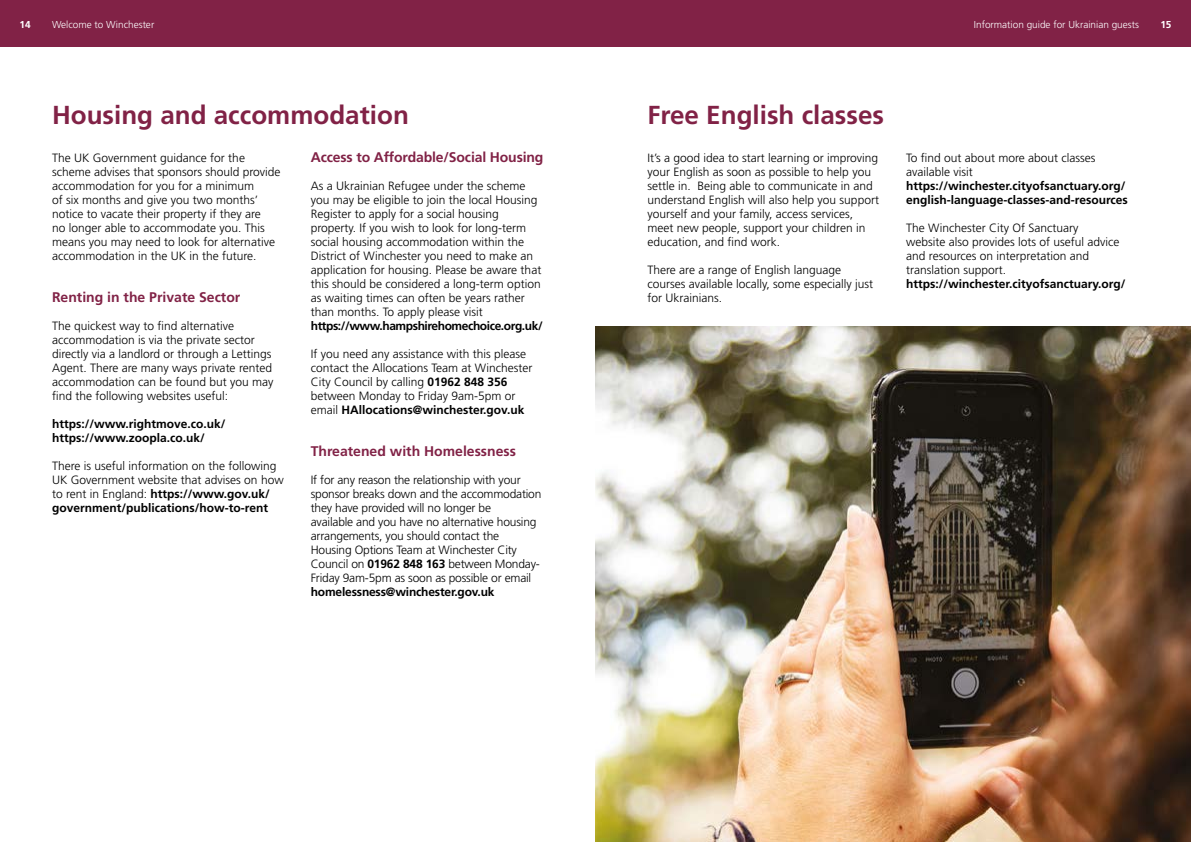
<style>
.page{position:relative;width:1191px;height:842px;background:#fff}
.page>*{position:absolute;margin:0;border:0;box-sizing:border-box;transform-origin:0 0}
.t1{font:700 26px "Frutiger";color:#812246}
.t2{font:700 14px "Frutiger";color:#812246}
.t3{font:300 12px/14px "Frutiger";color:#000}
.t4{font:700 12px/14px "Frutiger";color:#000}
.t5{font:700 12px "Frutiger";letter-spacing:-.035em;color:#000}
.t6{font:300 10px "Frutiger";color:#fff}
.t7{font:700 10px "Frutiger";color:#fff}
.s1{font-weight:700}
</style>
<div class="page">
<div style="left:0;top:0;width:1191px;height:47px;background:#812246"></div>
<img style="left:595px;top:327px;width:596px;height:515px">
<p class="t7" style="left:20px;top:19px;width:13px">14</p>
<p class="t6" style="left:52px;top:19px;width:104px">Welcome to Winchester</p>
<p class="t6" style="left:974px;top:19px;width:167px">Information guide for Ukrainian guests</p>
<p class="t7" style="left:1160px;top:19px;width:13px">15</p>
<h1 class="t1" style="left:52px;top:100px;width:358px">Housing and accommodation</h1>
<h1 class="t1" style="left:647px;top:100px;width:238px">Free English classes</h1>
<p class="t3" style="left:52px;top:151px;width:230px">The UK Government guidance for the scheme advises that sponsors should provide accommodation for you for a minimum<br>of six months and give you two months’ notice to vacate their property if they are<br>no longer able to accommodate you. This means you may need to look for alternative accommodation in the UK in the future.</p>
<p class="t2" style="left:52px;top:289px;width:190px">Renting in the Private Sector</p>
<p class="t3" style="left:52px;top:319px;width:223px">The quickest way to find alternative accommodation is via the private sector directly via a landlord or through a Lettings Agent. There are many ways private rented accommodation can be found but you may find the following websites useful:</p>
<p class="t4" style="left:52px;top:417px;width:175px">https://www.rightmove.co.uk/ https://www.zoopla.co.uk/</p>
<p class="t3" style="left:52px;top:459px;width:233px">There is useful information on the following UK Government website that advises on how to rent in England: <span class="s1">https://www.gov.uk/ government/publications/how-to-rent</span></p>
<p class="t2" style="left:311px;top:149px;width:234px">Access to Affordable/Social Housing</p>
<p class="t3" style="left:311px;top:179px;width:232px">As a Ukrainian Refugee under the scheme you may be eligible to join the local Housing Register to apply for a social housing property. If you wish to look for long-term social housing accommodation within the District of Winchester you need to make an application for housing. Please be aware that this should be considered a long-term option as waiting times can often be years rather than months. To apply please visit</p>
<p class="t5" style="left:311px;top:319px;width:233px">https://www.hampshirehomechoice.org.uk/</p>
<p class="t3" style="left:311px;top:347px;width:223px">If you need any assistance with this please contact the Allocations Team at Winchester City Council by calling <span class="s1">01962 848 356 </span>between Monday to Friday 9am-5pm or email <span class="s1">HAllocations@winchester.gov.uk</span></p>
<p class="t2" style="left:311px;top:443px;width:207px">Threatened with Homelessness</p>
<p class="t3" style="left:311px;top:473px;width:232px">If for any reason the relationship with your sponsor breaks down and the accommodation they have provided will no longer be<br>available and you have no alternative housing arrangements, you should contact the Housing Options Team at Winchester City Council on <span class="s1">01962 848 163</span> between Monday-Friday 9am-5pm as soon as possible or email</p>
<p class="t4" style="left:311px;top:585px;width:185px">homelessness@winchester.gov.uk</p>
<p class="t3" style="left:647px;top:151px;width:233px">It’s a good idea to start learning or improving your English as soon as possible to help you settle in. Being able to communicate in and understand English will also help you support yourself and your family, access services, meet new people, support your children in education, and find work.</p>
<p class="t3" style="left:647px;top:263px;width:227px">There are a range of English language courses available locally, some especially just for Ukrainians.</p>
<p class="t3" style="left:906px;top:151px;width:191px">To find out about more about classes available visit</p>
<p class="t4" style="left:906px;top:179px;width:223px">https://winchester.cityofsanctuary.org/ english-language-classes-and-resources</p>
<p class="t3" style="left:906px;top:221px;width:215px">The Winchester City Of Sanctuary website also provides lots of useful advice and resources on interpretation and translation support.</p>
<p class="t4" style="left:906px;top:277px;width:221px">https://winchester.cityofsanctuary.org/</p>
</div>
